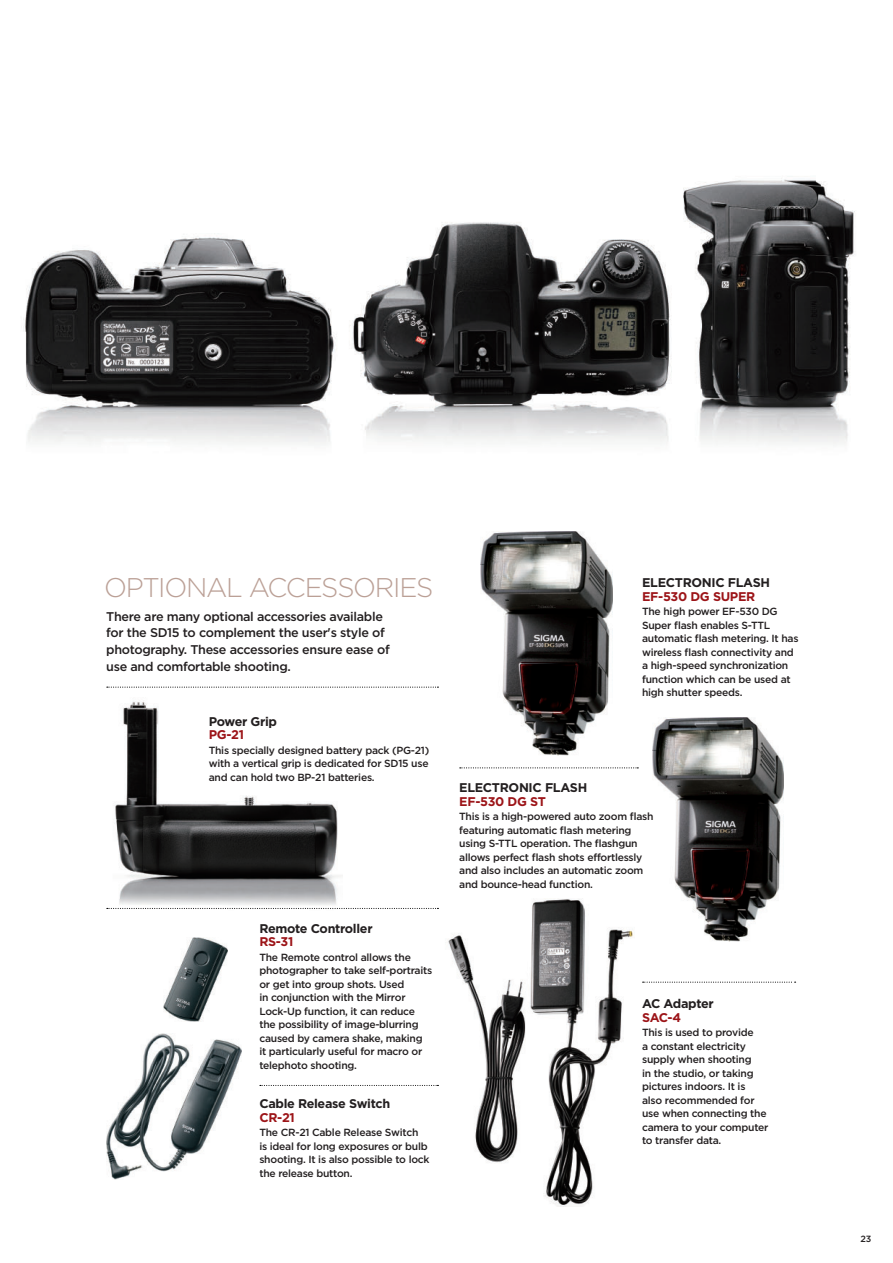
<style>
.page{position:relative;width:893px;height:1263px;background:#fff}
.page>*{position:absolute;margin:0;border:0;box-sizing:border-box;transform-origin:0 0}
.t1{font:300 27px "Gotham";letter-spacing:-.05em;color:#bba096}
.t2{font:500 12.6px/16.8px "Gotham";letter-spacing:-.025em;color:#231f20}
.t3{font:700 12.6px "Gotham";letter-spacing:-.025em;color:#231f20}
.t4{font:700 12.6px "Gotham";letter-spacing:-.025em;color:#9c1418}
.t5{font:500 10.35px/13.5px "Gotham";letter-spacing:-.025em;color:#231f20}
.t6{font:500 9px "Gotham";color:#231f20}
</style>
<div class="page">
<img style="left:23px;top:178px;width:832px;height:266px">
<svg style="left:643px;top:981px;width:153px;height:2px"></svg>
<svg style="left:107px;top:687px;width:331px;height:1px"></svg>
<img style="left:106px;top:701px;width:236px;height:208px">
<img style="left:448px;top:899px;width:185px;height:307px">
<img style="left:106px;top:1033px;width:135px;height:147px">
<img style="left:164px;top:937px;width:63px;height:84px">
<svg style="left:260px;top:1085px;width:178px;height:1px"></svg>
<svg style="left:107px;top:908px;width:331px;height:1px"></svg>
<img style="left:652px;top:717px;width:132px;height:225px">
<img style="left:480px;top:531px;width:132px;height:225px">
<svg style="left:460px;top:767px;width:178px;height:1px"></svg>
<h1 class="t1" style="left:104px;top:573px;width:331px">OPTIONAL ACCESSORIES</h1>
<p class="t2" style="left:106px;top:607px;width:285px">There are many optional accessories available for the SD15 to complement the user's style of photography. These accessories ensure ease of use and comfortable shooting.</p>
<p class="t3" style="left:209px;top:714px;width:70px">Power Grip</p>
<p class="t4" style="left:209px;top:728px;width:37px">PG-21</p>
<p class="t5" style="left:209px;top:743px;width:222px;text-align:justify">This specially designed battery pack (PG-21) with a vertical grip is dedicated for SD15 use and can hold two BP-21 batteries.</p>
<p class="t3" style="left:259px;top:921px;width:115px">Remote Controller</p>
<p class="t4" style="left:259px;top:934px;width:36px">RS-31</p>
<p class="t5" style="left:259px;top:950px;width:174px">The Remote control allows the photographer to take self-portraits or get into group shots. Used<br>in conjunction with the Mirror<br>Lock-Up function, it can reduce the possibility of image-blurring caused by camera shake, making<br>it particularly useful for macro or telephoto shooting.</p>
<p class="t3" style="left:259px;top:1096px;width:132px">Cable Release Switch</p>
<p class="t4" style="left:259px;top:1110px;width:37px">CR-21</p>
<p class="t5" style="left:259px;top:1125px;width:172px">The CR-21 Cable Release Switch<br>is ideal for long exposures or bulb shooting. It is also possible to lock the release button.</p>
<p class="t3" style="left:642px;top:575px;width:130px">ELECTRONIC FLASH</p>
<p class="t4" style="left:642px;top:589px;width:115px">EF-530 DG SUPER</p>
<p class="t5" style="left:642px;top:604px;width:158px">The high power EF-530 DG<br>Super flash enables S-TTL automatic flash metering. It has wireless flash connectivity and a high-speed synchronization function which can be used at high shutter speeds.</p>
<p class="t3" style="left:459px;top:780px;width:130px">ELECTRONIC FLASH</p>
<p class="t4" style="left:459px;top:794px;width:88px">EF-530 DG ST</p>
<p class="t5" style="left:459px;top:809px;width:196px">This is a high-powered auto zoom flash featuring automatic flash metering using S-TTL operation. The flashgun allows perfect flash shots effortlessly and also includes an automatic zoom and bounce-head function.</p>
<p class="t3" style="left:642px;top:996px;width:73px">AC Adapter</p>
<p class="t4" style="left:642px;top:1010px;width:40px">SAC-4</p>
<p class="t5" style="left:642px;top:1025px;width:128px">This is used to provide<br>a constant electricity supply when shooting<br>in the studio, or taking pictures indoors. It is<br>also recommended for use when connecting the camera to your computer to transfer data.</p>
<p class="t6" style="left:861px;top:1233px;width:12px">23</p>
</div>
